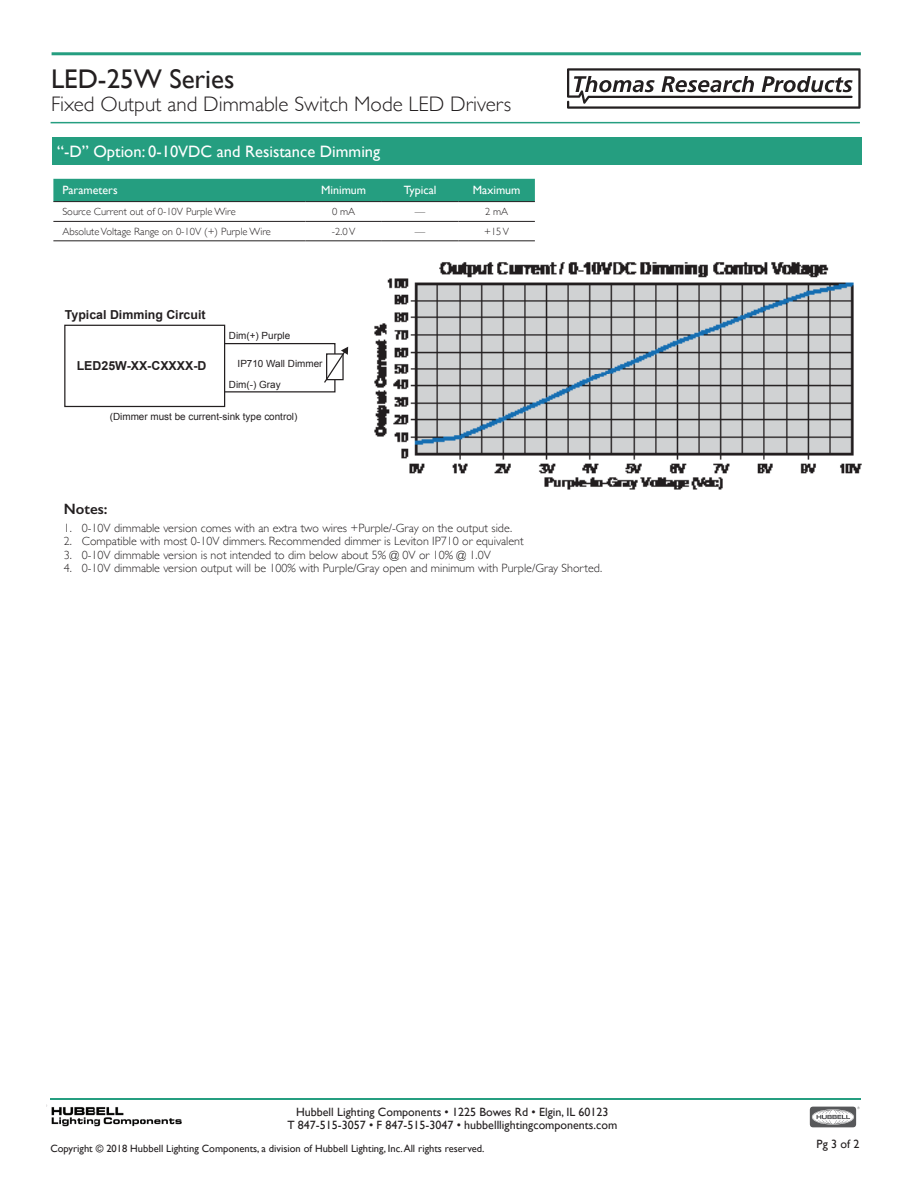
<style>
.page{position:relative;width:918px;height:1188px;background:#fff}
.page>*{position:absolute;margin:0;border:0;box-sizing:border-box;transform-origin:0 0}
.t1{font:27px "Gill Sans";color:#231f20}
.t2{font:300 21px "Gill Sans";color:#231f20}
.t3{font:16.5px "Gill Sans";color:#fff}
.t4{font:600 15px "Gill Sans";color:#231f20}
.t5{font:700 12.3px "Arial";color:#231f20}
.t6{font:300 12px "Gill Sans";color:#231f20}
.t7{font:12px/13.5px "Gill Sans";color:#231f20;text-align:center}
.t8{font:12px "Gill Sans";color:#fff}
.t9{font:300 10.5px "Gill Sans";color:#231f20}
.t10{font:10.5px "Gill Sans";color:#231f20}
.t11{font:9.9px "Arial";color:#231f20}
</style>
<div class="page">
<hr style="left:51px;top:1098px;width:810px;height:2px;background:#259e80">
<div style="left:810px;top:1107px;width:46px;height:20px;background:#57585a;border-radius:4px"></div>
<svg style="left:812px;top:1109px;width:42px;height:16px"></svg>
<svg style="left:812px;top:1107px;width:48px;height:17px"></svg>
<img style="left:50px;top:1098px;width:132px;height:29px">
<img style="left:51px;top:1098px;width:131px;height:2px">
<hr style="left:52px;top:52px;width:809px;height:3px;background:#259e80">
<hr style="left:51px;top:122px;width:809px;height:1px;background:#259e80">
<svg style="left:567px;top:68px;width:294px;height:41px"></svg>
<div style="left:52px;top:137px;width:810px;height:27px;background:#259e80"></div>
<div style="left:53px;top:179px;width:482px;height:22px;background:#259e80"></div>
<hr style="left:53px;top:201px;width:252px;height:1px;background:#231f20">
<hr style="left:305px;top:201px;width:77px;height:1px;background:#231f20">
<hr style="left:382px;top:201px;width:76px;height:1px;background:#231f20">
<hr style="left:458px;top:201px;width:77px;height:1px;background:#231f20">
<hr style="left:53px;top:221px;width:252px;height:1px;background:#231f20">
<hr style="left:305px;top:221px;width:77px;height:1px;background:#231f20">
<hr style="left:382px;top:221px;width:76px;height:1px;background:#231f20">
<hr style="left:458px;top:221px;width:77px;height:1px;background:#231f20">
<hr style="left:53px;top:240px;width:252px;height:1px;background:#231f20">
<hr style="left:305px;top:240px;width:77px;height:1px;background:#231f20">
<hr style="left:382px;top:240px;width:76px;height:1px;background:#231f20">
<hr style="left:458px;top:240px;width:77px;height:1px;background:#231f20">
<div style="left:200px;top:343px;width:136px;height:49px;border:1px solid #231f20"></div>
<div style="left:65px;top:325px;width:160px;height:81px;background:#fff"></div>
<div style="left:64px;top:325px;width:161px;height:82px;border:1px solid #231f20"></div>
<svg style="left:324px;top:347px;width:24px;height:37px"></svg>
<img style="left:374px;top:262px;width:488px;height:228px">
<h1 class="t1" style="left:51px;top:63px;width:185px">LED-25W Series</h1>
<h2 class="t2" style="left:51px;top:87px;width:462px">Fixed Output and Dimmable Switch Mode LED Drivers</h2>
<h3 class="t3" style="left:57px;top:141px;width:325px">“-D” Option: 0-10VDC and Resistance Dimming</h3>
<p class="t8" style="left:62px;top:183px;width:57px">Parameters</p>
<p class="t8" style="left:321px;top:183px;width:47px">Minimum</p>
<p class="t8" style="left:404px;top:183px;width:34px">Typical</p>
<p class="t8" style="left:473px;top:183px;width:49px">Maximum</p>
<p class="t9" style="left:62px;top:203px;width:175px">Source Current out of 0-10V Purple Wire</p>
<p class="t9" style="left:332px;top:203px;width:25px">0 mA</p>
<p class="t9" style="left:415px;top:203px;width:12px">—</p>
<p class="t9" style="left:485px;top:203px;width:25px">2 mA</p>
<p class="t9" style="left:62px;top:223px;width:210px">Absolute Voltage Range on 0-10V (+) Purple Wire</p>
<p class="t9" style="left:332px;top:223px;width:25px">-2.0 V</p>
<p class="t9" style="left:415px;top:223px;width:12px">—</p>
<p class="t9" style="left:484px;top:223px;width:27px">+15 V</p>
<p class="t5" style="left:65px;top:307px;width:142px">Typical Dimming Circuit</p>
<p class="t5" style="left:77px;top:357px;width:131px">LED25W-XX-CXXXX-D</p>
<p class="t11" style="left:229px;top:329px;width:63px">Dim(+) Purple</p>
<p class="t11" style="left:238px;top:357px;width:86px">IP710 Wall Dimmer</p>
<p class="t11" style="left:229px;top:378px;width:53px">Dim(-) Gray</p>
<p class="t11" style="left:110px;top:410px;width:189px">(Dimmer must be current-sink type control)</p>
<p class="t4" style="left:64px;top:500px;width:45px">Notes:</p>
<p class="t6" style="left:64px;top:519px;width:450px">1. 0-10V dimmable version comes with an extra two wires +Purple/-Gray on the output side.</p>
<p class="t6" style="left:64px;top:532px;width:461px">2. Compatible with most 0-10V dimmers. Recommended dimmer is Leviton IP710 or equivalent</p>
<p class="t6" style="left:64px;top:546px;width:428px">3. 0-10V dimmable version is not intended to dim below about 5% @ 0V or 10% @ 1.0V</p>
<p class="t6" style="left:64px;top:559px;width:540px">4. 0-10V dimmable version output will be 100% with Purple/Gray open and minimum with Purple/Gray Shorted.</p>
<p class="t7" style="left:287px;top:1105px;width:331px">Hubbell Lighting Components • 1225 Bowes Rd • Elgin, IL 60123<br>T 847-515-3057 • F 847-515-3047 • hubbelllightingcomponents.com</p>
<p class="t10" style="left:50px;top:1142px;width:436px">Copyright © 2018 Hubbell Lighting Components, a division of Hubbell Lighting, Inc. All rights reserved.</p>
<p class="t7" style="left:817px;top:1137px;width:44px">Pg 3 of 2</p>
</div>
